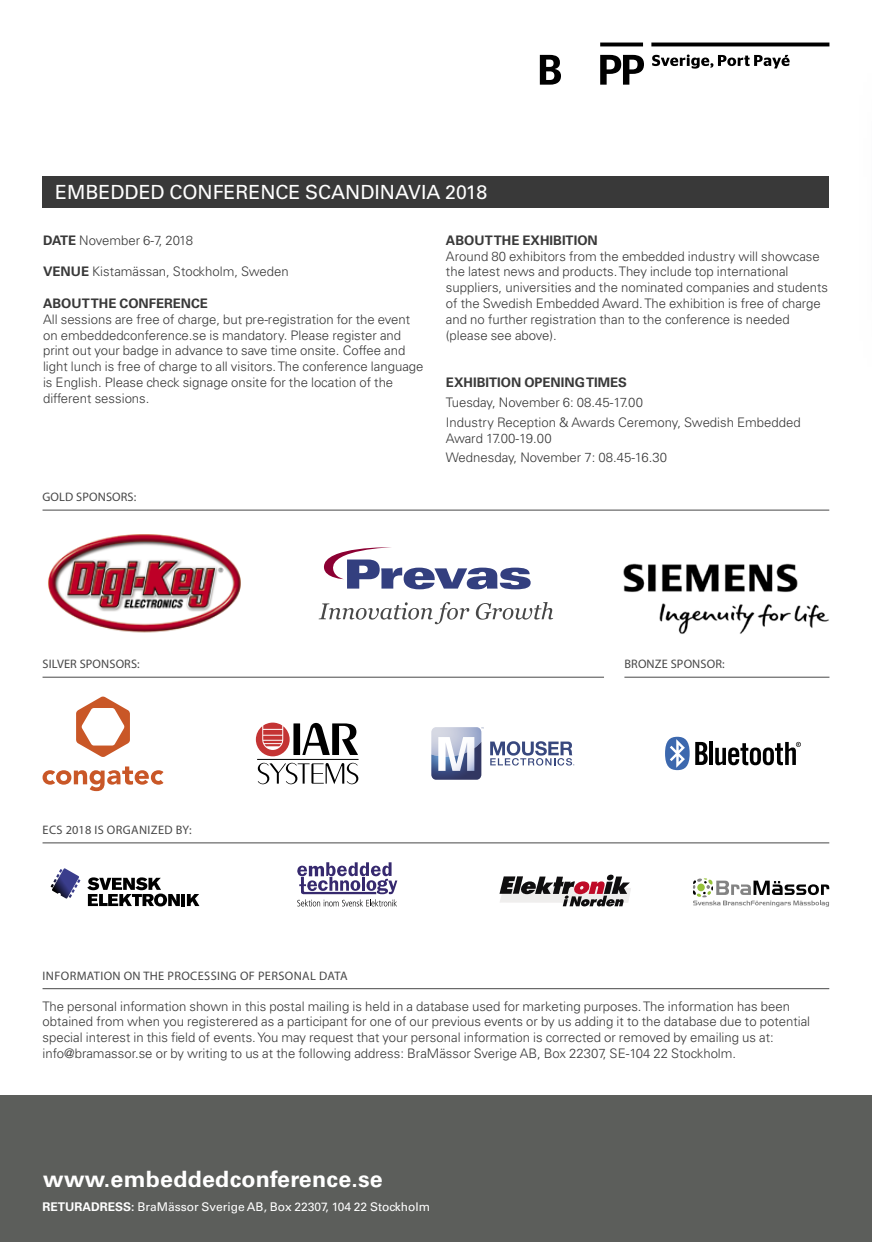
<style>
.page{position:relative;width:872px;height:1242px;background:#fff}
.page>*{position:absolute;margin:0;border:0;box-sizing:border-box;transform-origin:0 0}
.t1{font:700 22.5px "Univers LT Std";letter-spacing:.01em;color:#fff}
.t2{font:19.5px "Univers LT Std";color:#fff}
.t3{font:300 13.2px/15.8px "Univers LT Std";color:#393939}
.t4{font:700 13.2px "Univers LT Std";color:#393939}
.t5{font:12.3px "Myriad Pro";letter-spacing:.015em;color:#484848}
.t6{font:12px "Univers LT Std";color:#fff}
.s1{font-weight:700}
</style>
<div class="page">
<div style="left:0;top:1095px;width:872px;height:147px;background:#5c5e5b"></div>
<hr style="left:43px;top:510px;width:786px;height:1px;background:#484848">
<hr style="left:43px;top:677px;width:561px;height:1px;background:#484848">
<hr style="left:624px;top:677px;width:205px;height:1px;background:#484848">
<hr style="left:43px;top:842px;width:786px;height:1px;background:#484848">
<hr style="left:43px;top:988px;width:786px;height:1px;background:#484848">
<svg style="left:87px;top:877px;width:93px;height:29px"></svg>
<hr style="left:181px;top:894px;width:4px;height:12px;background:#000">
<svg style="left:187px;top:894px;width:12px;height:12px"></svg>
<svg style="left:51px;top:868px;width:29px;height:30px"></svg>
<svg style="left:297px;top:862px;width:100px;height:44px"></svg>
<svg style="left:499px;top:874px;width:132px;height:32px"></svg>
<svg style="left:693px;top:878px;width:136px;height:28px"></svg>
<div style="left:43px;top:176px;width:786px;height:31px;background:#393939"></div>
<svg style="left:76px;top:696px;width:54px;height:61px"></svg>
<svg style="left:43px;top:766px;width:120px;height:25px"></svg>
<div style="left:293px;top:723px;width:7px;height:32px;background:#000"></div>
<svg style="left:302px;top:723px;width:56px;height:32px"></svg>
<hr style="left:257px;top:759px;width:101px;height:1px;background:#000">
<svg style="left:258px;top:763px;width:100px;height:21px"></svg>
<svg style="left:256px;top:722px;width:34px;height:34px"></svg>
<svg style="left:319px;top:602px;width:150px;height:22px"></svg>
<svg style="left:476px;top:602px;width:77px;height:17px"></svg>
<svg style="left:323px;top:547px;width:207px;height:42px"></svg>
<img style="left:623px;top:563px;width:206px;height:71px">
<img style="left:48px;top:534px;width:193px;height:99px">
<svg style="left:490px;top:741px;width:84px;height:24px"></svg>
<svg style="left:431px;top:727px;width:52px;height:52px"></svg>
<svg style="left:695px;top:742px;width:12px;height:23px"></svg>
<hr style="left:709px;top:742px;width:4px;height:23px;background:#000">
<svg style="left:715px;top:742px;width:86px;height:23px"></svg>
<svg style="left:665px;top:737px;width:24px;height:33px"></svg>
<hr style="left:600px;top:43px;width:43px;height:3px;background:#000">
<hr style="left:651px;top:43px;width:178px;height:3px;background:#000">
<svg style="left:652px;top:55px;width:137px;height:14px"></svg>
<svg style="left:600px;top:55px;width:44px;height:30px"></svg>
<svg style="left:540px;top:55px;width:21px;height:30px"></svg>
<h2 class="t2" style="left:55px;top:180px;width:433px">EMBEDDED CONFERENCE SCANDINAVIA 2018</h2>
<p class="t4" style="left:446px;top:232px;width:153px">ABOUT THE EXHIBITION</p>
<p class="t3" style="left:446px;top:248px;width:383px">Around 80 exhibitors from the embedded industry will showcase the latest news and products. They include top international suppliers, universities and the nominated companies and students of the Swedish Embedded Award. The exhibition is free of charge and no further registration than to the conference is needed (please see above).</p>
<p class="t4" style="left:446px;top:374px;width:182px">EXHIBITION OPENING TIMES</p>
<p class="t3" style="left:446px;top:392px;width:356px;line-height:20px">Tuesday, November 6: 08.45-17.00<br>Industry Reception &amp; Awards Ceremony, Swedish Embedded</p>
<p class="t3" style="left:446px;top:428px;width:223px;line-height:20px">Award 17.00-19.00<br>Wednesday, November 7: 08.45-16.30</p>
<p class="t3" style="left:43px;top:232px;width:152px"><span class="s1">DATE</span> November 6-7, 2018</p>
<p class="t3" style="left:43px;top:264px;width:247px"><span class="s1">VENUE</span> Kistamässan, Stockholm, Sweden</p>
<p class="t4" style="left:43px;top:296px;width:166px">ABOUT THE CONFERENCE</p>
<p class="t3" style="left:43px;top:311px;width:382px">All sessions are free of charge, but pre-registration for the event on embeddedconference.se is mandatory. Please register and print out your badge in advance to save time onsite. Coffee and light lunch is free of charge to all visitors. The conference language is English. Please check signage onsite for the location of the different sessions.</p>
<p class="t5" style="left:43px;top:489px;width:95px">GOLD SPONSORS:</p>
<p class="t5" style="left:43px;top:656px;width:99px">SILVER SPONSORS:</p>
<p class="t5" style="left:624px;top:656px;width:102px">BRONZE SPONSOR:</p>
<p class="t5" style="left:43px;top:822px;width:151px">ECS 2018 IS ORGANIZED BY:</p>
<p class="t5" style="left:43px;top:968px;width:306px">INFORMATION ON THE PROCESSING OF PERSONAL DATA</p>
<p class="t3" style="left:43px;top:998px;width:769px">The personal information shown in this postal mailing is held in a database used for marketing purposes. The information has been obtained from when you registerered as a participant for one of our previous events or by us adding it to the database due to potential special interest in this field of events. You may request that your personal information is corrected or removed by emailing us at: info@bramassor.se or by writing to us at the following address: BraMässor Sverige AB, Box 22307, SE-104 22 Stockholm.</p>
<h1 class="t1" style="left:43px;top:1165px;width:341px">www.embeddedconference.se</h1>
<p class="t6" style="left:43px;top:1200px;width:389px"><span class="s1">RETURADRESS:</span> BraMässor Sverige AB, Box 22307, 104 22 Stockholm</p>
</div>
